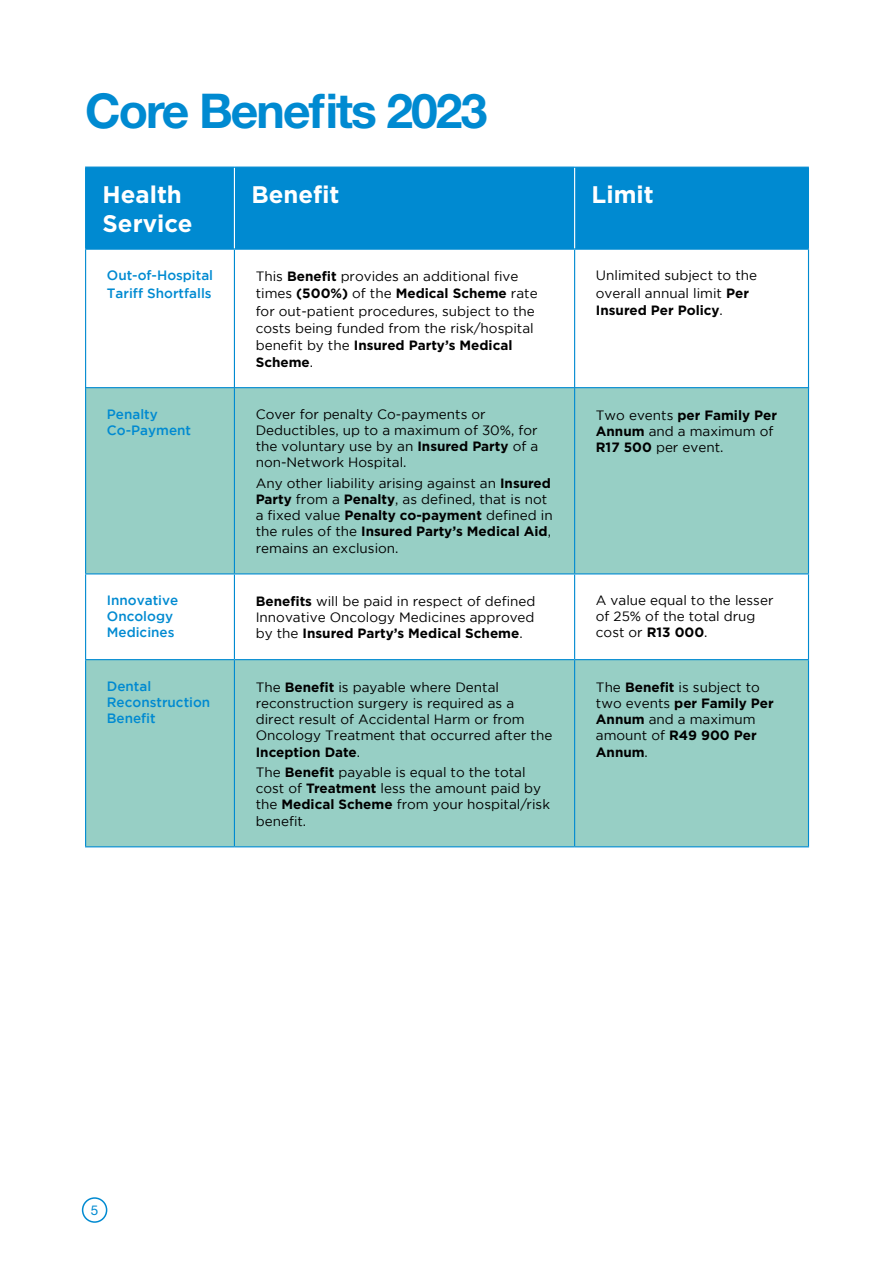
<style>
.page{position:relative;width:893px;height:1263px;background:#fff}
.page>*{position:absolute;margin:0;border:0;box-sizing:border-box;transform-origin:0 0}
.t1{font:700 48px "Helvetica Neue LT Std";letter-spacing:-.04em;color:#008ad1}
.t2{font:700 24px/28.8px "Gotham";color:#fff}
.t3{font:13.5px/16.2px "Gotham";color:#000}
.t4{font:500 13.5px/16.2px "Gotham";color:#008ad1}
.t5{font:13.5px "Helvetica Neue LT Std";color:#008ad1}
.s1{font-weight:700}
.s2{font-style:inherit}
</style>
<div class="page">
<div style="left:82px;top:1197px;width:25px;height:26px;border:2px solid #008ad1;border-radius:50%"></div>
<div style="left:86px;top:168px;width:722px;height:81px;background:#008ad1"></div>
<hr style="left:234px;top:168px;width:1px;height:81px;background:#fff">
<hr style="left:574px;top:168px;width:1px;height:81px;background:#fff">
<hr style="left:85px;top:168px;width:1px;height:81px;background:#008ad1">
<hr style="left:85px;top:167px;width:149px;height:1px;background:#008ad1">
<hr style="left:234px;top:167px;width:341px;height:1px;background:#008ad1">
<hr style="left:575px;top:167px;width:234px;height:1px;background:#008ad1">
<hr style="left:808px;top:167px;width:1px;height:82px;background:#008ad1">
<hr style="left:85px;top:250px;width:1px;height:138px;background:#008ad1">
<hr style="left:85px;top:249px;width:149px;height:1px;background:#008ad1">
<hr style="left:234px;top:249px;width:341px;height:1px;background:#008ad1">
<hr style="left:234px;top:250px;width:1px;height:138px;background:#008ad1">
<hr style="left:574px;top:250px;width:1px;height:138px;background:#008ad1">
<hr style="left:575px;top:249px;width:234px;height:1px;background:#008ad1">
<hr style="left:808px;top:250px;width:1px;height:138px;background:#008ad1">
<svg style="left:86px;top:388px;width:722px;height:458px;fill:#97cfc5"></svg>
<hr style="left:85px;top:388px;width:1px;height:185px;background:#008ad1">
<hr style="left:85px;top:660px;width:1px;height:186px;background:#008ad1">
<hr style="left:85px;top:387px;width:149px;height:1px;background:#008ad1">
<hr style="left:234px;top:387px;width:341px;height:1px;background:#008ad1">
<hr style="left:234px;top:388px;width:1px;height:185px;background:#008ad1">
<hr style="left:234px;top:660px;width:1px;height:186px;background:#008ad1">
<hr style="left:574px;top:388px;width:1px;height:185px;background:#008ad1">
<hr style="left:574px;top:660px;width:1px;height:186px;background:#008ad1">
<hr style="left:575px;top:387px;width:234px;height:1px;background:#008ad1">
<hr style="left:808px;top:388px;width:1px;height:185px;background:#008ad1">
<hr style="left:808px;top:660px;width:1px;height:186px;background:#008ad1">
<hr style="left:85px;top:574px;width:1px;height:85px;background:#008ad1">
<hr style="left:85px;top:573px;width:149px;height:1px;background:#008ad1">
<hr style="left:234px;top:573px;width:341px;height:1px;background:#008ad1">
<hr style="left:85px;top:846px;width:149px;height:1px;background:#008ad1">
<hr style="left:234px;top:846px;width:341px;height:1px;background:#008ad1">
<hr style="left:234px;top:574px;width:1px;height:85px;background:#008ad1">
<hr style="left:574px;top:574px;width:1px;height:85px;background:#008ad1">
<hr style="left:575px;top:573px;width:234px;height:1px;background:#008ad1">
<hr style="left:575px;top:846px;width:234px;height:1px;background:#008ad1">
<hr style="left:808px;top:574px;width:1px;height:85px;background:#008ad1">
<hr style="left:85px;top:659px;width:149px;height:1px;background:#008ad1">
<hr style="left:234px;top:659px;width:341px;height:1px;background:#008ad1">
<hr style="left:575px;top:659px;width:234px;height:1px;background:#008ad1">
<h1 class="t1" style="left:85px;top:81px;width:404px">Core Benefits 2023</h1>
<h2 class="t2" style="left:103px;top:180px;width:91px">Health<br>Service</h2>
<h2 class="t2" style="left:251px;top:180px;width:90px">Benefit</h2>
<h2 class="t2" style="left:592px;top:180px;width:64px">Limit</h2>
<p class="t4" style="left:107px;top:267px;width:108px;line-height:17.2px">Out-of-Hospital<br>Tariff Shortfalls</p>
<p class="t3" style="left:256px;top:268px;width:283px;line-height:17.2px">This <span class="s1">Benefit</span> provides an additional five times <span class="s1">(500%)</span> of the <span class="s1">Medical Scheme</span> rate for out-patient procedures, subject to the costs being funded from the risk/hospital benefit by the <span class="s1">Insured Party’s Medical Scheme</span>.</p>
<p class="t3" style="left:596px;top:267px;width:163px;line-height:17.2px">Unlimited subject to the overall annual limit <span class="s1">Per<br>Insured Per Policy</span>.</p>
<p class="t4" style="left:107px;top:406px;width:86px">Penalty<br>Co-Payment</p>
<p class="t3" style="left:256px;top:406px;width:284px">Cover for penalty Co-payments or Deductibles, up to a maximum of 30%, for the voluntary use by an <span class="s1">Insured Party</span> of a non-Network Hospital.</p>
<p class="t3" style="left:256px;top:475px;width:298px">Any other liability arising against an <span class="s1">Insured Party</span> from a <span class="s1">Penalty</span>, as defined, that is not a fixed value <span class="s1">Penalty co-payment</span> defined in the rules of the <span class="s1">Insured Party’s Medical Aid</span>, remains an exclusion.</p>
<p class="t3" style="left:596px;top:407px;width:183px">Two events <span class="s1">per Family Per<br>Annum</span> and a maximum of<br><span class="s1">R17 500</span> per event.</p>
<p class="t4" style="left:107px;top:592px;width:73px">Innovative<br>Oncology<br>Medicines</p>
<p class="t3" style="left:256px;top:593px;width:281px;text-align:justify"><span class="s1">Benefits</span> will be paid in respect of defined Innovative Oncology Medicines approved by the <span class="s1">Insured Party’s Medical Scheme</span>.</p>
<p class="t3" style="left:596px;top:592px;width:179px">A value equal to the lesser of 25% of the total drug cost or <span class="s1">R13 000</span>.</p>
<p class="t4" style="left:107px;top:678px;width:105px">Dental<br>Reconstruction<br>Benefit</p>
<p class="t3" style="left:256px;top:679px;width:298px">The <span class="s1">Benefit</span> is payable where Dental reconstruction surgery is required as a direct result of Accidental Harm or from Oncology Treatment that occurred after the <span class="s1">Inception Date</span>.</p>
<p class="t3" style="left:256px;top:764px;width:296px">The <span class="s1">Benefit</span> payable is equal to the total cost of <span class="s1">Treatment</span> less the amount paid by the <span class="s1">Medical Scheme</span> from your <span class="s2">hospital/risk benefit</span>.</p>
<p class="t3" style="left:596px;top:679px;width:179px">The <span class="s1">Benefit</span> is subject to two events <span class="s1">per Family Per<br>Annum</span> and a maximum amount of <span class="s1">R49 900 Per<br>Annum</span>.</p>
<p class="t5" style="left:91px;top:1202px;width:9px">5</p>
</div>
